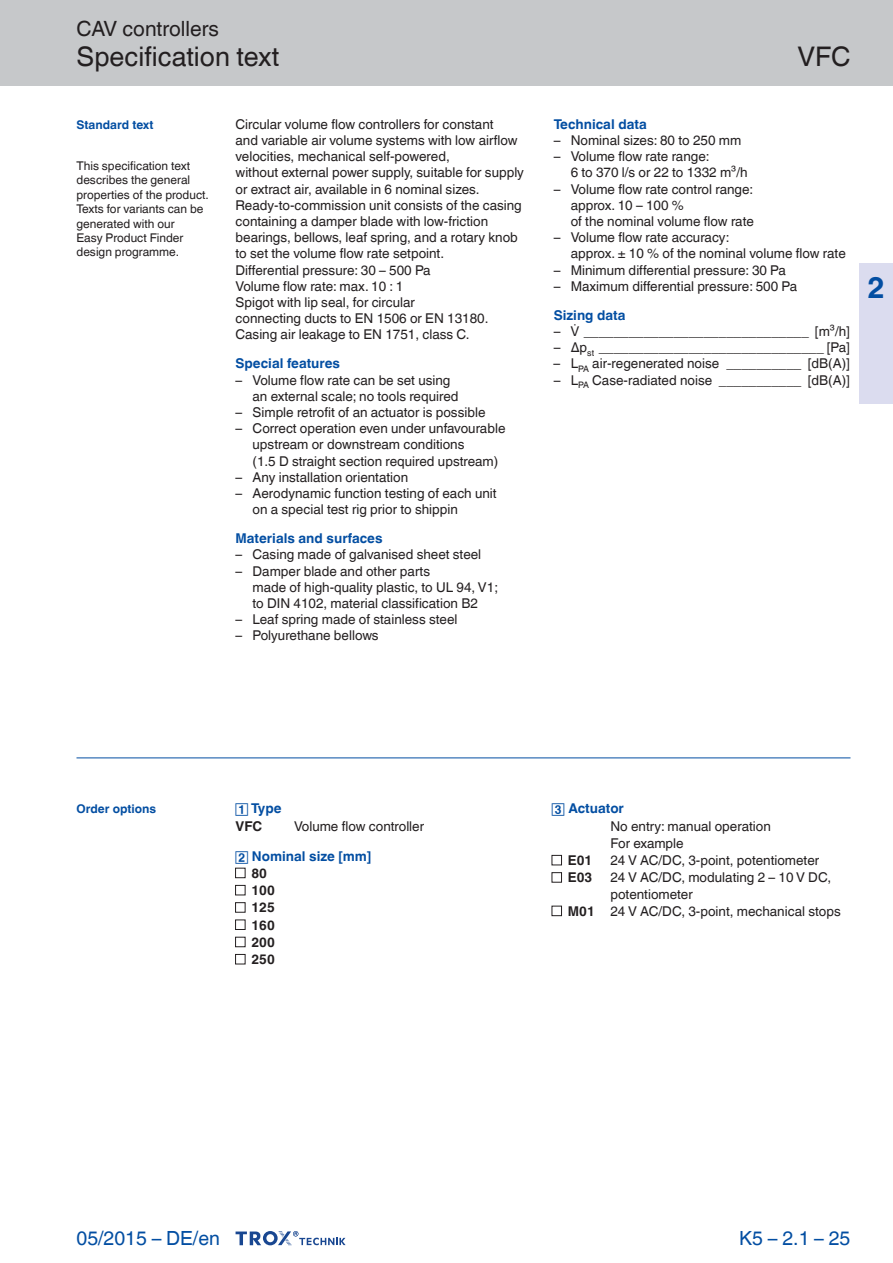
<style>
.page{position:relative;width:893px;height:1263px;background:#fff}
.page>*{position:absolute;margin:0;border:0;box-sizing:border-box;transform-origin:0 0}
.t1{font:700 30px "TROX Helvetica";color:#034ea2}
.t2{font:27px "TROX Helvetica";color:#231f20}
.t3{font:21px "TROX Helvetica";color:#231f20}
.t4{font:19.5px "TROX Helvetica";color:#034ea2}
.t5{font:13.5px/16.2px "TROX Helvetica";color:#231f20}
.t6{font:700 13.5px "TROX Helvetica";color:#034ea2}
.t7{font:700 13.5px/17.2px "TROX Helvetica";color:#231f20}
.t8{font:12px/14.4px "TROX Helvetica";color:#231f20}
.t9{font:700 12px "TROX Helvetica";color:#034ea2}
.s1{font-weight:700}
.s2{font-style:inherit}
</style>
<div class="page">
<div style="left:0;top:0;width:893px;height:85px;background:#c6c8ca"></div>
<svg style="left:236px;top:1231px;width:110px;height:15px"></svg>
<div style="left:859px;top:264px;width:34px;height:140px;background:#dbdcef"></div>
<hr style="left:76px;top:758px;width:774px;height:1px;background:#034ea2">
<div style="left:235px;top:868px;width:10px;height:10px;border:1px solid #231f20"></div>
<div style="left:235px;top:885px;width:10px;height:10px;border:1px solid #231f20"></div>
<div style="left:235px;top:902px;width:10px;height:11px;border:1px solid #231f20"></div>
<div style="left:235px;top:920px;width:10px;height:10px;border:1px solid #231f20"></div>
<div style="left:235px;top:937px;width:10px;height:10px;border:1px solid #231f20"></div>
<div style="left:235px;top:954px;width:10px;height:10px;border:1px solid #231f20"></div>
<div style="left:551px;top:855px;width:11px;height:10px;border:1px solid #231f20"></div>
<div style="left:551px;top:872px;width:11px;height:11px;border:1px solid #231f20"></div>
<div style="left:551px;top:906px;width:11px;height:10px;border:1px solid #231f20"></div>
<h3 class="t3" style="left:76px;top:12px;width:144px">CAV controllers</h3>
<h2 class="t2" style="left:76px;top:35px;width:204px">Specification text</h2>
<p class="t9" style="left:76px;top:115px;width:79px">Standard text</p>
<p class="t8" style="left:76px;top:157px;width:134px">This specification text describes the general properties of the product.<br>Texts for variants can be generated with our<br>Easy Product Finder design programme.</p>
<p class="t5" style="left:236px;top:115px;width:290px">Circular volume flow controllers for constant<br>and variable air volume systems with low airflow velocities, mechanical self-powered,<br>without external power supply, suitable for supply or extract air, available in 6 nominal sizes.<br>Ready-to-commission unit consists of the casing containing a damper blade with low-friction bearings, bellows, leaf spring, and a rotary knob to set the volume flow rate setpoint.<br>Differential pressure: 30 – 500 Pa<br>Volume flow rate: max. 10 : 1<br>Spigot with lip seal, for circular<br>connecting ducts to EN 1506 or EN 13180.<br>Casing air leakage to EN 1751, class C.</p>
<p class="t6" style="left:236px;top:353px;width:106px">Special features</p>
<p class="t5" style="left:253px;top:370px;width:207px;text-indent:-17px">– Volume flow rate can be set using an external scale; no tools required</p>
<p class="t5" style="left:236px;top:403px;width:251px">– Simple retrofit of an actuator is possible</p>
<p class="t5" style="left:253px;top:419px;width:254px;text-indent:-17px">– Correct operation even under unfavourable upstream or downstream conditions<br>(1.5 D straight section required upstream)</p>
<p class="t5" style="left:236px;top:468px;width:174px">– Any installation orientation</p>
<p class="t5" style="left:253px;top:484px;width:245px;text-indent:-17px">– Aerodynamic function testing of each unit on a special test rig prior to shippin</p>
<p class="t6" style="left:236px;top:527px;width:148px">Materials and surfaces</p>
<p class="t5" style="left:236px;top:545px;width:247px">– Casing made of galvanised sheet steel</p>
<p class="t5" style="left:253px;top:561px;width:247px;text-indent:-17px">– Damper blade and other parts<br>made of high- quality plastic, to UL 94, V1; to DIN 4102, material classification B2</p>
<p class="t5" style="left:236px;top:610px;width:223px">– Leaf spring made of stainless steel</p>
<p class="t5" style="left:236px;top:626px;width:145px">– Polyurethane bellows</p>
<h2 class="t2" style="left:797px;top:35px;width:54px">VFC</h2>
<p class="t6" style="left:554px;top:113px;width:95px">Technical data</p>
<p class="t5" style="left:554px;top:131px;width:189px">– Nominal sizes: 80 to 250 mm</p>
<p class="t5" style="left:571px;top:147px;width:178px;text-indent:-17px">– Volume flow rate range:<br>6 to 370 l/s or 22 to 1332 m³/h</p>
<p class="t5" style="left:571px;top:179px;width:185px;text-indent:-17px">– Volume flow rate control range: approx. 10 – 100 %<br>of the nominal volume flow rate</p>
<p class="t5" style="left:571px;top:228px;width:277px;text-indent:-17px">– Volume flow rate accuracy:<br>approx. ± 10 % of the nominal volume flow rate</p>
<p class="t5" style="left:554px;top:260px;width:234px">– Minimum differential pressure: 30 Pa</p>
<p class="t5" style="left:554px;top:277px;width:245px">– Maximum differential pressure: 500 Pa</p>
<p class="t6" style="left:554px;top:304px;width:73px">Sizing data</p>
<p class="t5" style="left:554px;top:322px;width:298px">– ______________________________ [m³/h]</p>
<p class="t5" style="left:554px;top:338px;width:298px">– Δp<sub>st</sub> ______________________________ [Pa]</p>
<p class="t5" style="left:554px;top:354px;width:298px">– L<sub>PA</sub> air-regenerated noise __________ [dB(A)]</p>
<p class="t5" style="left:554px;top:370px;width:298px">– L<sub>PA</sub> Case-radiated noise ___________ [dB(A)]</p>
<h1 class="t1" style="left:867px;top:263px;width:19px">2</h1>
<p class="t9" style="left:76px;top:799px;width:81px">Order options</p>
<p class="t6" style="left:251px;top:797px;width:32px">Type</p>
<p class="t7" style="left:236px;top:816px;width:28px">VFC</p>
<p class="t5" style="left:294px;top:816px;width:132px">Volume flow controller</p>
<p class="t6" style="left:252px;top:845px;width:121px">Nominal size [mm]</p>
<p class="t7" style="left:251px;top:863px;width:25px">80<br>100<br>125<br>160<br>200<br>250</p>
<p class="t6" style="left:568px;top:798px;width:57px">Actuator</p>
<p class="t5" style="left:610px;top:816px;width:162px;line-height:17.2px">No entry: manual operation<br>For example</p>
<p class="t7" style="left:568px;top:850px;width:26px">E01</p>
<p class="t5" style="left:610px;top:851px;width:210px">24 V AC/DC, 3-point, potentiometer</p>
<p class="t7" style="left:568px;top:868px;width:26px">E03</p>
<p class="t5" style="left:610px;top:868px;width:222px">24 V AC/DC, modulating 2 – 10 V DC,</p>
<p class="t5" style="left:610px;top:884px;width:84px">potentiometer</p>
<p class="t5" style="left:568px;top:902px;width:274px"><span class="s1">M01</span> 24 V AC/DC, 3-point, mechanical stops</p>
<h3 class="t4" style="left:76px;top:1222px;width:145px">05/2015 – DE/en</h3>
<h3 class="t4" style="left:739px;top:1222px;width:113px">K 5 – 2.1 – 2<span class="s2">5</span></h3>
</div>
